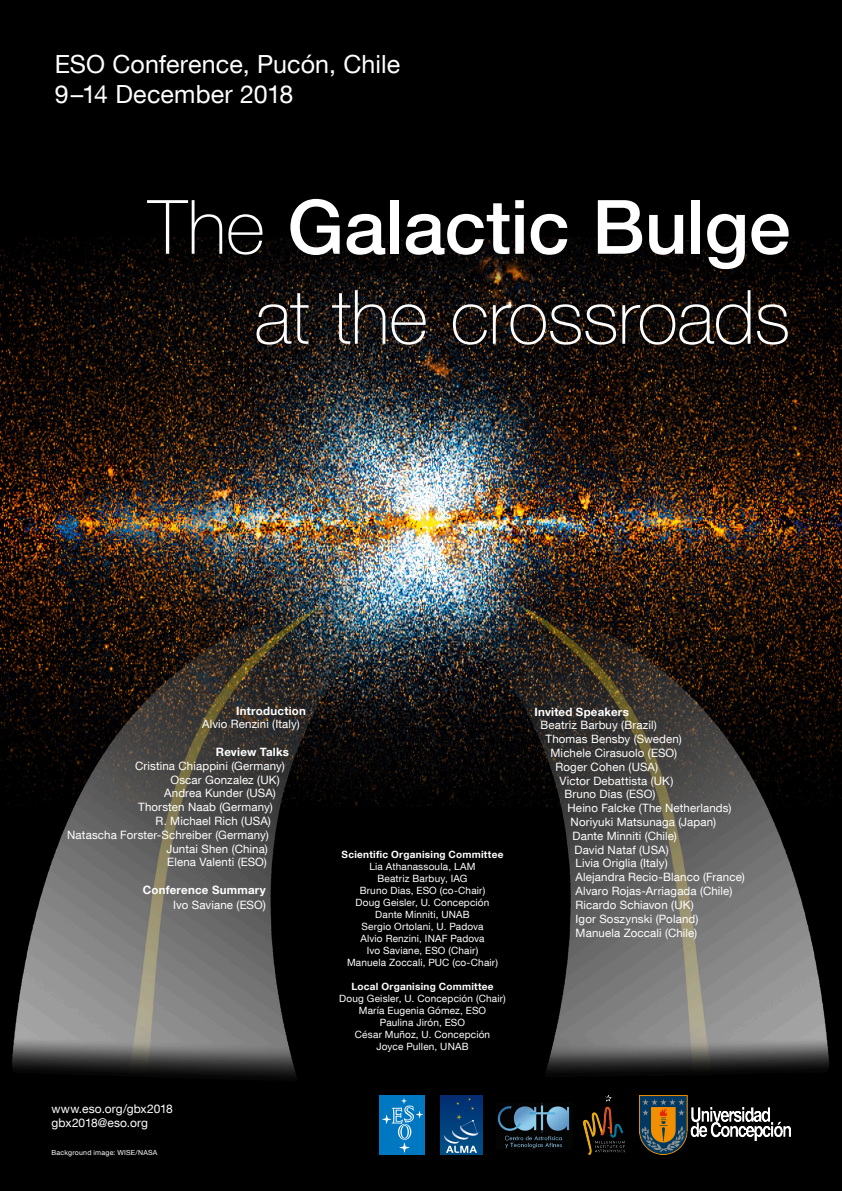
<style>
.page{position:relative;width:842px;height:1191px;background:#fff}
.page>*{position:absolute;margin:0;border:0;box-sizing:border-box;transform-origin:0 0}
.t1{font:100 75px/90px "Helvetica Neue LT Com";letter-spacing:-.01em;color:#fff;text-align:right}
.t2{font:25px "Helvetica Neue LT Com";letter-spacing:.005em;color:#fff}
.t3{font:12px "Helvetica Neue LT Com";letter-spacing:.01em;color:#fff}
.t4{font:11.5px "Helvetica Neue LT Com";letter-spacing:.01em;color:#fff}
.t5{font:700 11.5px "Helvetica Neue LT Com";letter-spacing:.02em;color:#fff}
.t6{font:10px "Helvetica Neue LT Com";letter-spacing:.015em;color:#fff}
.t7{font:700 10px "Helvetica Neue LT Com";letter-spacing:.025em;color:#fff}
.t8{font:7px "Helvetica Neue LT Com";letter-spacing:.03em;color:#fff}
.s1{font-weight:500}
.s2{font-size:12px}
</style>
<div class="page">
<img style="left:0;top:0;width:842px;height:1191px">
<img style="left:496px;top:1102px;width:76px;height:46px">
<div style="left:380px;top:1095px;width:45px;height:60px;background:#0077c1"></div>
<svg style="left:382px;top:1098px;width:41px;height:54px"></svg>
<div style="left:440px;top:1095px;width:42px;height:60px;background:linear-gradient(to bottom,#012d72,#005288)"></div>
<svg style="left:443px;top:1097px;width:36px;height:55px;background:#1a5187"></svg>
<img style="left:639px;top:1095px;width:151px;height:60px">
<img style="left:583px;top:1095px;width:41px;height:60px">
<p class="t2" style="left:55px;top:48px;width:347px">ESO Conference, Pucón, Chile</p>
<p class="t2" style="left:55px;top:78px;width:240px">9–14 December 2018</p>
<p class="t1" style="left:148px;top:181px;width:644px">The <span class="s1">Galactic Bulge </span>at the crossroads</p>
<p class="t5" style="left:236px;top:703px;width:71px">Introduction</p>
<p class="t4" style="left:202px;top:717px;width:99px">Alvio Renzini (Italy)</p>
<p class="t5" style="left:216px;top:744px;width:75px">Review Talks</p>
<p class="t4" style="left:135px;top:758px;width:151px">Cristina Chiappini (Germany)</p>
<p class="t4" style="left:170px;top:772px;width:111px">Oscar Gonzalez (UK)</p>
<p class="t4" style="left:164px;top:786px;width:113px">Andrea Kunder (USA)</p>
<p class="t4" style="left:138px;top:800px;width:136px">Thorsten Naab (Germany)</p>
<p class="t4" style="left:156px;top:814px;width:117px">R. Michael Rich (USA)</p>
<p class="t4" style="left:67px;top:827px;width:203px">Natascha Forster-Schreiber (Germany)</p>
<p class="t4" style="left:166px;top:841px;width:103px">Juntai Shen (China)</p>
<p class="t4" style="left:167px;top:855px;width:101px">Elena Valenti (ESO)</p>
<p class="t5" style="left:143px;top:882px;width:125px">Conference Summary</p>
<p class="t4" style="left:173px;top:897px;width:94px">Ivo Saviane (ESO<span class="s2">)</span></p>
<p class="t3" style="left:52px;top:1101px;width:123px">www.eso.org/gbx2018</p>
<p class="t3" style="left:52px;top:1115px;width:98px">gbx2018@eso.org</p>
<p class="t8" style="left:52px;top:1148px;width:107px">Background image: WISE/NASA</p>
<p class="t7" style="left:342px;top:847px;width:163px">Scientific Organising Committee</p>
<p class="t6" style="left:369px;top:860px;width:108px">Lia Athanassoula, LAM</p>
<p class="t6" style="left:377px;top:872px;width:91px">Beatriz Barbuy, IAG</p>
<p class="t6" style="left:360px;top:884px;width:127px">Bruno Dias, ESO (co-Chair)</p>
<p class="t6" style="left:356px;top:896px;width:135px">Doug Geisler, U. Concepción</p>
<p class="t6" style="left:375px;top:908px;width:96px">Dante Minniti, UNAB</p>
<p class="t6" style="left:361px;top:920px;width:124px">Sergio Ortolani, U. Padova</p>
<p class="t6" style="left:360px;top:932px;width:126px">Alvio Renzini, INAF Padova</p>
<p class="t6" style="left:367px;top:944px;width:113px">Ivo Saviane, ESO (Chair)</p>
<p class="t6" style="left:347px;top:956px;width:152px">Manuela Zoccali, PUC (co-Chair)</p>
<p class="t7" style="left:351px;top:979px;width:144px">Local Organising Committee</p>
<p class="t6" style="left:339px;top:992px;width:168px">Doug Geisler, U. Concepción (Chair)</p>
<p class="t6" style="left:359px;top:1004px;width:129px">María Eugenia Gómez, ESO</p>
<p class="t6" style="left:380px;top:1016px;width:87px">Paulina Jirón, ESO</p>
<p class="t6" style="left:355px;top:1028px;width:137px">César Muñoz, U. Concepción</p>
<p class="t6" style="left:376px;top:1040px;width:94px">Joyce Pullen, UNAB</p>
<p class="t5" style="left:534px;top:704px;width:96px">Invited Speakers</p>
<p class="t4" style="left:540px;top:718px;width:118px">Beatriz Barbuy (Brazil)</p>
<p class="t4" style="left:545px;top:732px;width:138px">Thomas Bensby (Sweden)</p>
<p class="t4" style="left:550px;top:746px;width:128px">Michele Cirasuolo (ESO)</p>
<p class="t4" style="left:555px;top:759px;width:104px">Roger Cohen (USA)</p>
<p class="t4" style="left:559px;top:773px;width:115px">Victor Debattista (UK)</p>
<p class="t4" style="left:564px;top:787px;width:92px">Bruno Dias (ESO)</p>
<p class="t4" style="left:567px;top:801px;width:165px">Heino Falcke (The Netherlands)</p>
<p class="t4" style="left:570px;top:815px;width:147px">Noriyuki Matsunaga (Japan)</p>
<p class="t4" style="left:572px;top:828px;width:106px">Dante Minniti (Chile)</p>
<p class="t4" style="left:574px;top:842px;width:96px">David Nataf (USA)</p>
<p class="t4" style="left:575px;top:856px;width:94px">Livia Origlia (Italy)</p>
<p class="t4" style="left:575px;top:870px;width:171px">Alejandra Recio-Blanco (France)</p>
<p class="t4" style="left:575px;top:884px;width:158px">Alvaro Rojas-Arriagada (Chile)</p>
<p class="t4" style="left:575px;top:897px;width:120px">Ricardo Schiavon (UK)</p>
<p class="t4" style="left:575px;top:911px;width:124px">Igor Soszynski (Poland)</p>
<p class="t4" style="left:575px;top:925px;width:123px">Manuela Zoccali (Chile)</p>
</div>
